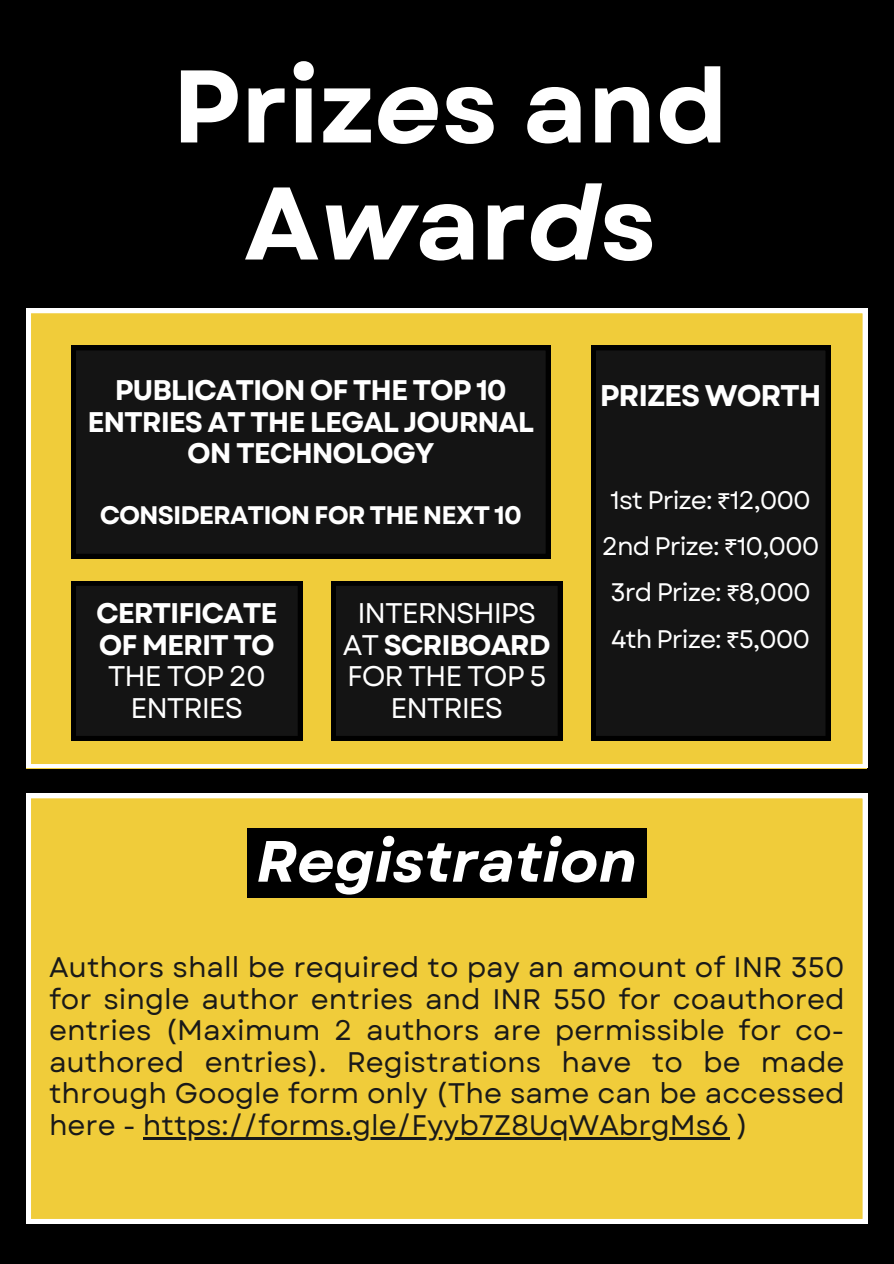
<style>
.page{position:relative;width:894px;height:1264px;background:#fff}
.page>*{position:absolute;margin:0;border:0;box-sizing:border-box;transform-origin:0 0}
.t1{font:700 102.9px/117px "Garet";color:#fff;text-align:center}
.t2{font:italic 700 58.05px "Garet";color:#fff}
.t3{font:700 29.85px "Garet";letter-spacing:-.04em;color:#fff}
.t4{font:700 28.35px/31.5px "Garet";letter-spacing:-.04em;color:#fff;text-align:center}
.t5{font:28.35px/31.5px "Garet";letter-spacing:-.04em;color:#fff;text-align:center}
.t6{font:28.2px/31.5px "Garet";color:#191919;text-align:justify}
.t7{font:25.35px "Garet";letter-spacing:-.04em;color:#fff}
.t8{font:700 25.35px "Garet";letter-spacing:-.04em;color:#fff}
.s1{font-style:italic}
.s2{font-weight:400}
.s3{font-weight:700}
.s4{font-family:"Noto Sans Gurmukhi"}
</style>
<div class="page">
<div style="left:0;top:0;width:893px;height:1263px;background:#000"></div>
<div style="left:27px;top:793px;width:839px;height:430px;background:#f0cc3a"></div>
<svg style="left:27px;top:309px;width:839px;height:459px;background:#eaca49"></svg>
<div style="left:591px;top:346px;width:238px;height:394px;background:#141414"></div>
<svg style="left:331px;top:581px;width:231px;height:159px;background:#121212"></svg>
<svg style="left:71px;top:581px;width:231px;height:159px;background:#121212"></svg>
<div style="left:71px;top:346px;width:479px;height:212px;background:#141414"></div>
<div style="left:247px;top:828px;width:399px;height:69px;background:#000"></div>
<hr style="left:143px;top:1137px;width:586px;height:2px;background:#191919">
<p class="t1" style="left:172px;top:48px;width:557px">Priz<span class="s1">e</span>s and<br>A<span class="s1">w</span>ar<span class="s1">d</span>s</p>
<p class="t4" style="left:87px;top:374px;width:448px">PUBLICATION OF THE TOP 10<br>ENTRIES AT THE LEGAL JOURNAL<br>ON TECHNOLOGY</p>
<p class="t8" style="left:100px;top:496px;width:423px">CONSIDERATION FOR THE NEXT 10</p>
<p class="t4" style="left:96px;top:597px;width:183px">CERTIFICATE<br>OF MERIT TO<br><span class="s2">THE TOP 20<br>ENTRIES</span></p>
<h3 class="t5" style="left:343px;top:597px;width:209px">INTERNSHIPS<br>AT <span class="s3">SCRIBOARD<br></span>FOR THE TOP 5<br>ENTRIES</h3>
<h1 class="t3" style="left:599px;top:373px;width:223px">PRIZES WORTH</h1>
<h3 class="t7" style="left:610px;top:482px;width:202px">1st Prize: <span class="s4">₹</span>12,000</h3>
<h6 class="t7" style="left:601px;top:528px;width:219px">2nd Prize: <span class="s4">₹</span>10,000</h6>
<h4 class="t7" style="left:610px;top:574px;width:202px">3rd Prize: <span class="s4">₹</span>8,000</h4>
<h4 class="t7" style="left:610px;top:620px;width:201px">4th Prize: <span class="s4">₹</span>5,000</h4>
<h2 class="t2" style="left:256px;top:819px;width:382px">Registration</h2>
<h5 class="t6" style="left:49px;top:951px;width:796px">Authors shall be required to pay an amount of INR 350 for single author entries and INR 550 for coauthored entries (Maximum 2 authors are permissible for co&shy;authored entries). Registrations have to be made through Google form only (The same can be accessed here - https://forms.gle/Fyyb7Z8UqWAbrgMs6 )</h5>
</div>
